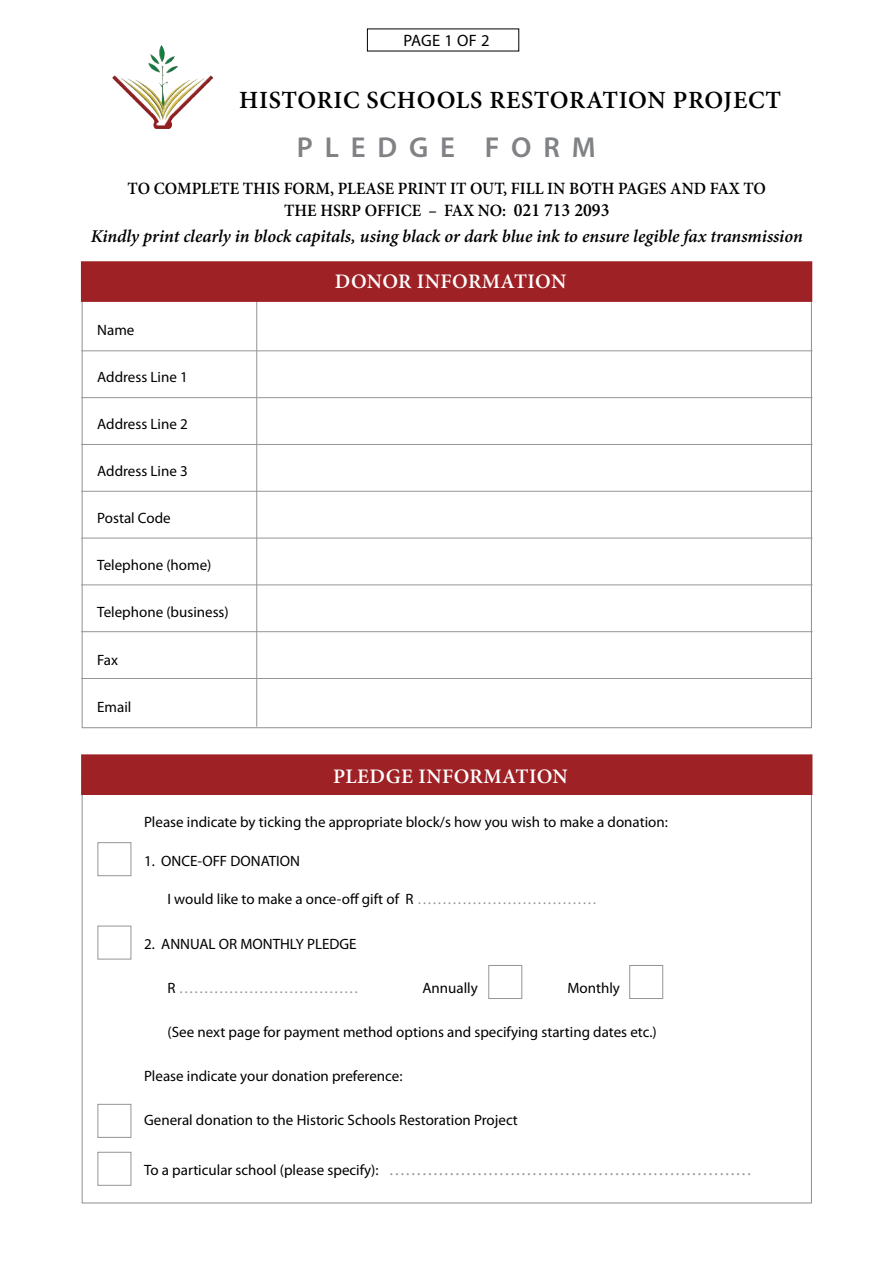
<style>
.page{position:relative;width:893px;height:1263px;background:#fff}
.page>*{position:absolute;margin:0;border:0;box-sizing:border-box;transform-origin:0 0}
.t1{font:600 28.95px "Myriad Pro";letter-spacing:.41em;color:#808285}
.t2{font:600 24.75px "Minion Pro";letter-spacing:.025em;color:#000}
.t3{font:600 20.7px "Minion Pro";letter-spacing:.02em;color:#fff}
.t4{font:italic 600 18px "Minion Pro";letter-spacing:-.005em;color:#000}
.t5{font:600 17.25px/22.5px "Minion Pro";color:#000;text-align:center;scale:.95 1}
.t6{font:16.5px "Myriad Pro";letter-spacing:.01em;color:#000}
.t7{font:15px "Myriad Pro";color:#000}
.t8{font:15px "Myriad Pro";color:#939598}
.s1{font-size:18.75px}
.s2{color:#939598}
.s3{color:#000}
.s4{font-size:16.5px;color:#939598}
</style>
<div class="page">
<div style="left:82px;top:266px;width:730px;height:462px;background:#fff;border:1px solid #939598"></div>
<div style="left:82px;top:777px;width:730px;height:426px;background:#fff;border:1px solid #939598"></div>
<div style="left:81px;top:754px;width:731px;height:41px;background:#9e2125;border:2px solid #9e2125"></div>
<img style="left:148px;top:45px;width:27px;height:28px">
<hr style="left:81px;top:350px;width:731px;height:1px;background:#939598">
<hr style="left:81px;top:397px;width:731px;height:1px;background:#939598">
<hr style="left:81px;top:444px;width:731px;height:1px;background:#939598">
<hr style="left:81px;top:491px;width:731px;height:1px;background:#939598">
<hr style="left:81px;top:538px;width:731px;height:1px;background:#939598">
<hr style="left:81px;top:584px;width:731px;height:1px;background:#939598">
<hr style="left:81px;top:631px;width:731px;height:1px;background:#939598">
<hr style="left:81px;top:678px;width:731px;height:1px;background:#939598">
<hr style="left:256px;top:275px;width:1px;height:452px;background:#939598">
<div style="left:81px;top:261px;width:731px;height:41px;background:#9e2125;border:2px solid #9e2125"></div>
<div style="left:98px;top:842px;width:33px;height:34px;border:1px solid #939598"></div>
<div style="left:98px;top:1104px;width:33px;height:34px;border:1px solid #939598"></div>
<div style="left:98px;top:926px;width:33px;height:33px;border:1px solid #939598"></div>
<div style="left:98px;top:1152px;width:33px;height:34px;border:1px solid #939598"></div>
<div style="left:488px;top:965px;width:34px;height:34px;border:1px solid #939598"></div>
<div style="left:629px;top:965px;width:34px;height:34px;border:1px solid #939598"></div>
<p class="t6" style="left:403px;top:32px;width:88px">PAGE 1 OF 2</p>
<h2 class="t2" style="left:239px;top:85px;width:543px">HISTORIC SCHOOLS RESTORATION PROJECT</h2>
<h1 class="t1" style="left:297px;top:131px;width:300px">PLEDGE FORM</h1>
<p class="t5" style="left:128px;top:178px;width:673px">TO COMPLETE THIS FORM, PLEASE PRINT IT OUT, FILL IN BOTH PAGES AND FAX TO<br>THE HSRP OFFICE – FAX NO: <span class="s1">021 713 2093</span></p>
<p class="t4" style="left:91px;top:226px;width:713px">Kindly print clearly in block capitals, using black or dark blue ink to ensure legible fax transmission</p>
<p class="t7" style="left:97px;top:321px;width:39px">Name</p>
<p class="t7" style="left:97px;top:368px;width:92px">Address Line 1</p>
<p class="t7" style="left:97px;top:416px;width:92px">Address Line 2</p>
<p class="t7" style="left:97px;top:463px;width:92px">Address Line 3</p>
<p class="t7" style="left:97px;top:510px;width:75px">Postal Code</p>
<p class="t7" style="left:97px;top:557px;width:116px">Telephone (home)</p>
<p class="t7" style="left:97px;top:604px;width:133px">Telephone (business)</p>
<p class="t7" style="left:97px;top:651px;width:22px">Fax</p>
<p class="t7" style="left:97px;top:698px;width:36px">Email</p>
<h3 class="t3" style="left:335px;top:269px;width:233px">DONOR INFORMATION</h3>
<h3 class="t3" style="left:333px;top:764px;width:236px">PLEDGE INFORMATION</h3>
<p class="t7" style="left:144px;top:814px;width:525px">Please indicate by ticking the appropriate block/s how you wish to make a donation:</p>
<p class="t7" style="left:144px;top:852px;width:157px">1. ONCE-OFF DONATION</p>
<p class="t7" style="left:167px;top:891px;width:431px">I would like to make a once-off gift of R <span class="s2">………………………………</span></p>
<p class="t7" style="left:144px;top:935px;width:214px">2. ANNUAL OR MONTHLY PLEDGE</p>
<p class="t8" style="left:167px;top:980px;width:193px"><span class="s3">R</span> ………………………………</p>
<p class="t7" style="left:422px;top:980px;width:57px">Annually</p>
<p class="t7" style="left:567px;top:980px;width:54px">Monthly</p>
<p class="t7" style="left:167px;top:1023px;width:491px">(See next page for payment method options and specifying starting dates etc.)</p>
<p class="t7" style="left:144px;top:1067px;width:260px">Please indicate your donation preference:</p>
<p class="t7" style="left:144px;top:1111px;width:375px">General donation to the Historic Schools Restoration Project</p>
<p class="t7" style="left:144px;top:1161px;width:609px">To a particular school (please specify): <span class="s4">…………………………………………………………</span></p>
</div>
